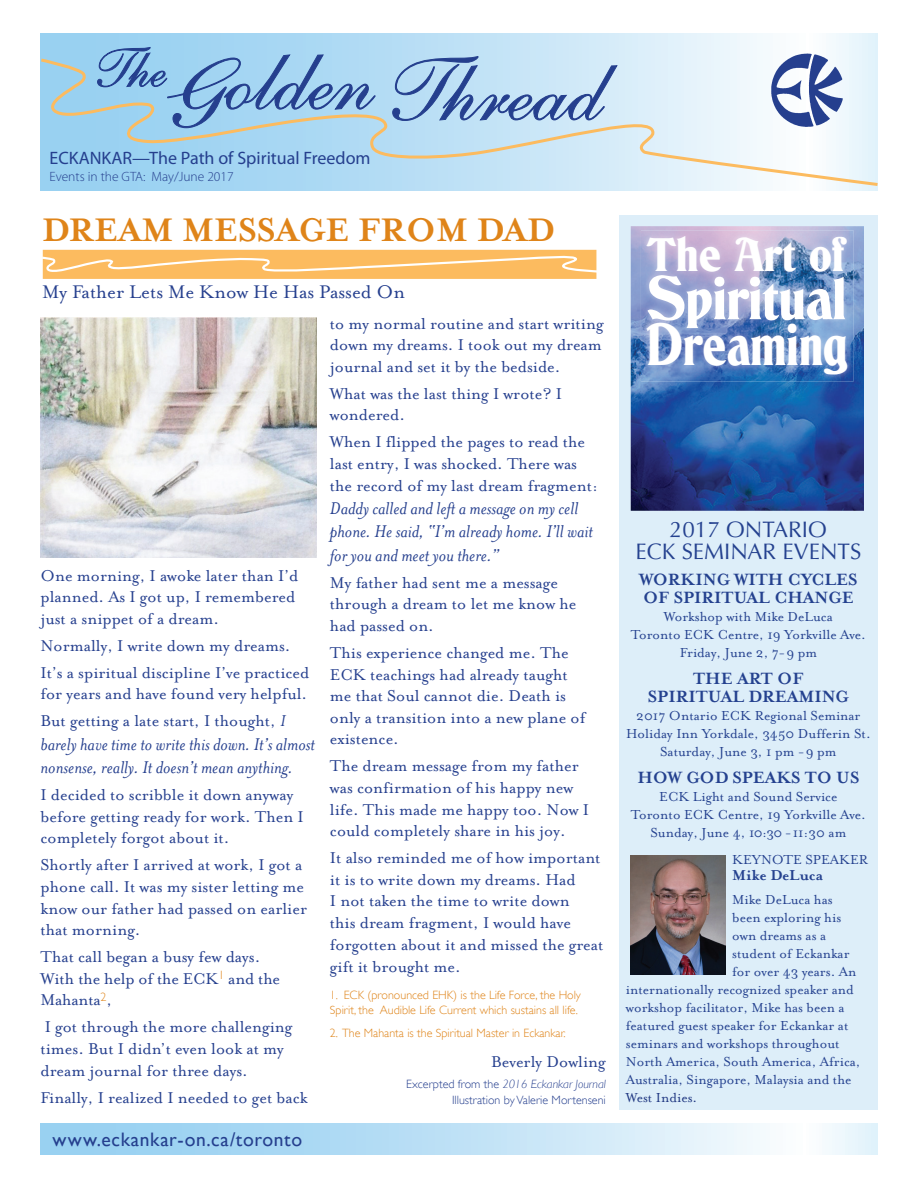
<style>
.page{position:relative;width:918px;height:1188px;background:#fff}
.page>*{position:absolute;margin:0;border:0;box-sizing:border-box;transform-origin:0 0}
.t1{font:90px "Shelley LT Std Script";letter-spacing:-.005em;color:#253f8e}
.t2{font:56.1px "Deneane";color:#fff;scale:.93 1}
.t3{font:55.5px "Shelley LT Std Script";color:#253f8e}
.t4{font:55.2px "Deneane";letter-spacing:.005em;color:#fff;scale:.83 1}
.t5{font:45.6px "Deneane";letter-spacing:.01em;color:#fff;scale:.94 1}
.t6{font:700 37.5px "Mrs Eaves";color:#df8419}
.t7{font:22.5px/22.5px "Optima";color:#24418f;text-align:center}
.t8{font:21px "Mrs Eaves Roman";color:#253f8e}
.t9{font:italic 19.5px/23.4px "Mrs Eaves";color:#253f8e}
.t10{font:19.5px "Gill Sans";letter-spacing:.03em;color:#253f8e}
.t11{font:700 18.75px/18px "Mrs Eaves";color:#24418f}
.t12{font:18px/21.6px "Mrs Eaves Roman";color:#253f8e}
.t13{font:18px "Myriad Pro";color:#253f8e}
.t14{font:700 16.5px "Mrs Eaves";color:#24418f}
.t15{font:15px/18px "Mrs Eaves Roman";color:#24418f;text-align:center}
.t16{font:15px "Mrs Eaves Roman";color:#203882}
.t17{font:300 13.5px "Myriad Pro";color:#253f8e}
.t18{font:300 12px/15px "Gill Sans";color:#df8419}
.t19{font:300 12px/16.5px "Gill Sans";color:#253f8e;text-align:right}
.s1{font-size:99px}
.s2{font-family:"Mrs Eaves";font-style:italic}
.s3{font-style:italic}
.s4{font-size:59.4px}
.s5{font-size:57.6px}
</style>
<div class="page">
<div style="left:40px;top:1124px;width:838px;height:30px;background:linear-gradient(to right,#8dcbf0,#f9fcfe)"></div>
<div style="left:40px;top:33px;width:837px;height:157px;background:linear-gradient(to right,#8ccbef,#f9fcfe)"></div>
<img style="left:767px;top:49px;width:82px;height:8px">
<svg style="left:40px;top:57px;width:838px;height:131px;background:#c2ddee"></svg>
<svg style="left:97px;top:47px;width:279px;height:81px;background:#9ac6e4"></svg>
<img style="left:40px;top:318px;width:276px;height:239px">
<div style="left:619px;top:215px;width:259px;height:895px;background:#ddeef9"></div>
<img style="left:631px;top:855px;width:95px;height:119px">
<img style="left:631px;top:226px;width:233px;height:285px">
<img style="left:641px;top:231px;width:213px;height:150px">
<img style="left:646px;top:237px;width:202px;height:138px">
<div style="left:43px;top:250px;width:553px;height:29px;background:#fcbb5f"></div>
<svg style="left:42px;top:255px;width:555px;height:21px"></svg>
<h3 class="t3" style="left:97px;top:36px;width:70px">The</h3>
<h1 class="t1" style="left:166px;top:27px;width:208px"><span class="s1">G</span>olden</h1>
<p class="t13" style="left:50px;top:148px;width:323px">ECKANKAR—The Path of Spiritual Freedom</p>
<p class="t17" style="left:50px;top:169px;width:186px">Events in the GTA: May/June 2017</p>
<h1 class="t1" style="left:392px;top:37px;width:212px">Thread</h1>
<h3 class="t6" style="left:42px;top:209px;width:513px">DREAM MESSAGE FROM DAD</h3>
<p class="t8" style="left:42px;top:281px;width:365px">My Father Lets Me Know He Has Passed On</p>
<p class="t12" style="left:40px;top:565px;width:259px">One morning, I awoke later than I’d planned. As I got up, I remembered just a snippet of a dream.</p>
<p class="t12" style="left:40px;top:632px;width:270px;line-height:27px">Normally, I write down my dreams.<br>It’s a spiritual discipline I’ve practiced</p>
<p class="t12" style="left:40px;top:681px;width:268px;line-height:27px">for years and have found very helpful.<br>But getting a late start, I thought, <span class="s2">I</span></p>
<p class="t9" style="left:40px;top:733px;width:276px">barely have time to write this down. It’s almost nonsense, really. It doesn’t mean anything.</p>
<p class="t12" style="left:40px;top:784px;width:265px">I decided to scribble it down anyway before getting ready for work. Then I completely forgot about it.</p>
<p class="t12" style="left:40px;top:854px;width:268px">Shortly after I arrived at work, I got a phone call. It was my sister letting me know our father had passed on earlier that morning.</p>
<p class="t12" style="left:40px;top:946px;width:241px">That call began a busy few days.<br>With the help of the ECK<sup>1</sup> and the<br>Mahanta<sup>2</sup>,</p>
<p class="t12" style="left:40px;top:1016px;width:254px">I got through the more challenging times. But I didn’t even look at my dream journal for three days.</p>
<p class="t12" style="left:40px;top:1087px;width:269px">Finally, I realized I needed to get back</p>
<p class="t10" style="left:53px;top:1128px;width:251px">www.eckankar-on.ca/toronto</p>
<p class="t12" style="left:330px;top:313px;width:275px;text-align:justify">to my normal routine and start writing down my dreams. I took out my dream journal and set it by the bedside.</p>
<p class="t12" style="left:330px;top:383px;width:234px">What was the last thing I wrote? I wondered.</p>
<p class="t12" style="left:330px;top:431px;width:270px">When I flipped the pages to read the last entry, I was shocked. There was the record of my last dream fragment:</p>
<p class="t9" style="left:330px;top:497px;width:264px">Daddy called and left a message on my cell phone. He said, “I’m already home. I’ll wait for you and meet you there.”</p>
<p class="t12" style="left:330px;top:572px;width:248px">My father had sent me a message through a dream to let me know he had passed on.</p>
<p class="t12" style="left:330px;top:642px;width:257px">This experience changed me. The<br>ECK teachings had already taught me that Soul cannot die. Death is only a transition into a new plane of existence.</p>
<p class="t12" style="left:330px;top:755px;width:261px">The dream message from my father was confirmation of his happy new life. This made me happy too. Now I could completely share in his joy.</p>
<p class="t12" style="left:330px;top:847px;width:275px">It also reminded me of how important it is to write down my dreams. Had<br>I not taken the time to write down<br>this dream fragment, I would have forgotten about it and missed the great gift it brought me.</p>
<p class="t18" style="left:330px;top:988px;width:253px">1. ECK (pronounced EHK) is the Life Force, the Holy<br>Spirit, the Audible Life Current which sustains all life.</p>
<p class="t18" style="left:330px;top:1025px;width:237px">2. The Mahanta is the Spiritual Master in Eckankar.</p>
<p class="t12" style="left:491px;top:1051px;width:116px">Beverly Dowling</p>
<p class="t19" style="left:406px;top:1075px;width:201px">Excerpted from the <span class="s3">2016 Eckankar Journal<br></span>Illustration by Valerie Mortenseni</p>
<h3 class="t5" style="left:647px;top:227px;width:212px">The Art of</h3>
<h2 class="t2" style="left:647px;top:265px;width:216px"><span class="s4">S</span>piritual</h2>
<h3 class="t4" style="left:647px;top:312px;width:243px"><span class="s5">D</span>reaming</h3>
<p class="t7" style="left:635px;top:518px;width:227px">2017 ONTARIO<br>ECK SEMINAR EVENTS</p>
<p class="t11" style="left:639px;top:570px;width:220px">WORKING WITH CYCLES<br>OF SPIRITUAL CHANGE</p>
<p class="t15" style="left:631px;top:607px;width:237px">Workshop with Mike DeLuca<br>Toronto ECK Centre, 19 Yorkville Ave.<br>Friday, June 2, 7-9 pm</p>
<p class="t11" style="left:648px;top:669px;width:203px;text-align:center">THE ART OF<br>SPIRITUAL DREAMING</p>
<p class="t15" style="left:626px;top:706px;width:246px">2017 Ontario ECK Regional Seminar<br>Holiday Inn Yorkdale, 3450 Dufferin St.<br>Saturday, June 3, 1 pm -9 pm</p>
<p class="t11" style="left:637px;top:768px;width:223px">HOW GOD SPEAKS TO US</p>
<p class="t15" style="left:631px;top:787px;width:237px">ECK Light and Sound Service<br>Toronto ECK Centre, 19 Yorkville Ave.<br>Sunday, June 4, 10:30 -11:30 am</p>
<p class="t15" style="left:732px;top:850px;width:137px">KEYNOTE SPEAKER</p>
<p class="t14" style="left:732px;top:866px;width:92px">Mike DeLuca</p>
<p class="t15" style="left:732px;top:891px;width:102px">Mike DeLuca has</p>
<p class="t15" style="left:732px;top:909px;width:110px">been exploring his</p>
<p class="t15" style="left:732px;top:927px;width:95px">own dreams as a</p>
<p class="t15" style="left:732px;top:945px;width:119px">student of Eckankar</p>
<p class="t15" style="left:732px;top:963px;width:126px">for over 43 years. An</p>
<p class="t15" style="left:626px;top:981px;width:229px">internationally recognized speaker and</p>
<p class="t15" style="left:626px;top:999px;width:220px">workshop facilitator, Mike has been a</p>
<p class="t15" style="left:626px;top:1017px;width:224px">featured guest speaker for Eckankar at</p>
<p class="t15" style="left:626px;top:1035px;width:215px">seminars and workshops throughout</p>
<p class="t15" style="left:626px;top:1053px;width:236px">North America, South America, Africa,</p>
<p class="t15" style="left:626px;top:1071px;width:227px">Australia, Singapore, Malaysia and the</p>
<p class="t16" style="left:626px;top:1090px;width:73px">West Indies.</p>
</div>
